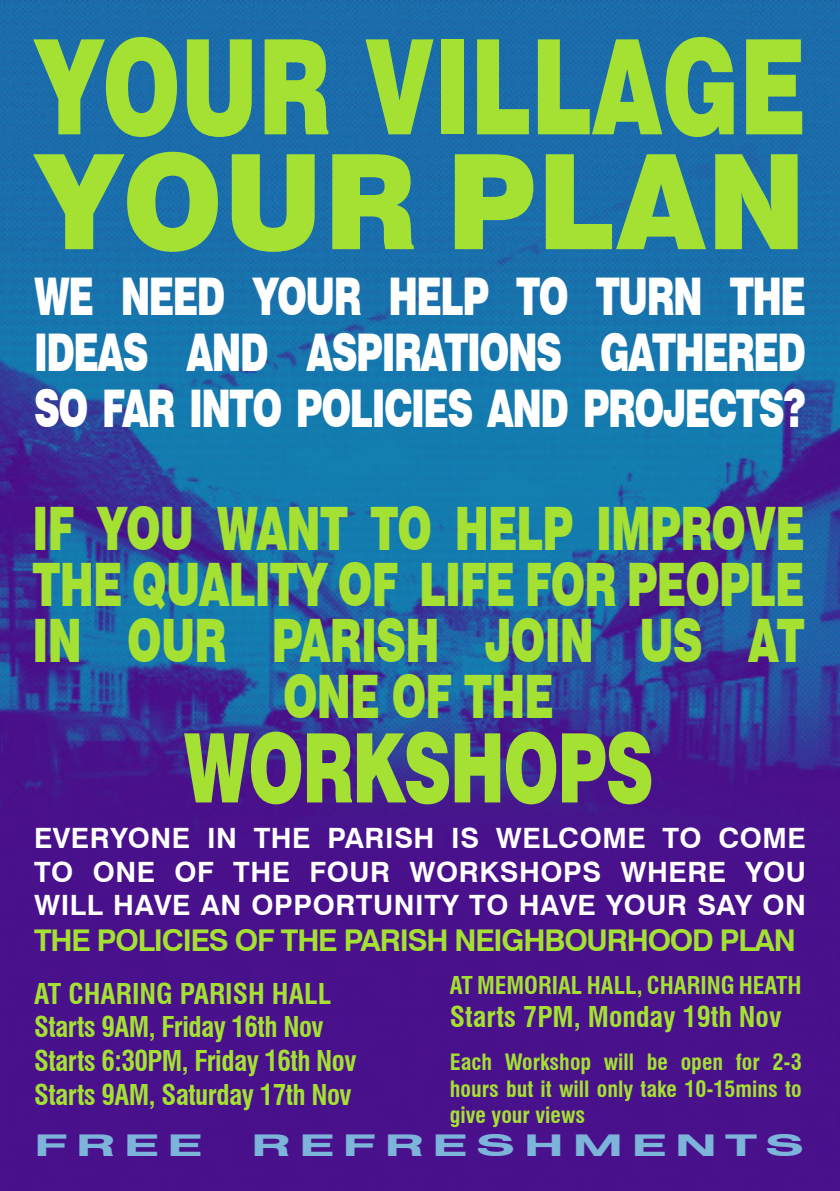
<style>
.page{position:relative;width:840px;height:1191px;background:#fff}
.page>*{position:absolute;margin:0;border:0;box-sizing:border-box;transform-origin:0 0}
.t1{font:900 132px "Swiss 721 BT";color:#a4e132;scale:.72 1}
.t2{font:900 132px "Swiss 721 BT";color:#a4e132;scale:.92 1}
.t3{font:900 96px "Swiss 721 BT";letter-spacing:-.02em;color:#a4e132;scale:.7 1}
.t4{font:900 60px "Swiss 721 BT";letter-spacing:-.02em;color:#a4e132;scale:.7 1}
.t5{font:900 52px/56px "Swiss 721 BT";letter-spacing:-.04em;color:#fff;scale:.7 1}
.t6{font:700 30px "Swiss 721 BT";letter-spacing:-.04em;color:#a4e132}
.t7{font:700 expanded 30px "Swiss 721 BT";letter-spacing:.18em;color:#7db4da;scale:1.54 1}
.t8{font:700 28px/33.6px "Swiss 721 BT";letter-spacing:.02em;color:#fff;text-align:justify}
.t9{font:700 condensed 28px "Swiss 721 BT";letter-spacing:-.02em;color:#a4e132}
.t10{font:700 condensed 28px "Swiss 721 BT";color:#a4e132}
.t11{font:700 condensed 24px "Swiss 721 BT";color:#a4e132}
.t12{font:700 condensed 22px/26.4px "Swiss 721 BT";color:#a4e132;text-align:justify}
</style>
<div class="page">
<img style="left:0;top:0;width:839px;height:1191px">
<p class="t1" style="left:34px;top:7px;width:1072px">YOUR VILLAGE</p>
<p class="t2" style="left:34px;top:122px;width:840px">YOUR PLAN</p>
<p class="t5" style="left:34px;top:268px;width:1103px">WE NEED YOUR HELP TO TURN THE</p>
<p class="t5" style="left:34px;top:324px;width:1103px">IDEAS AND ASPIRATIONS GATHERED<br>SO FAR INTO POLICIES AND PROJECTS?</p>
<p class="t4" style="left:33px;top:492px;width:1103px">IF YOU WANT TO HELP IMPROVE</p>
<p class="t4" style="left:33px;top:548px;width:1103px">THE QUALITY OF LIFE FOR PEOPLE</p>
<p class="t4" style="left:33px;top:604px;width:1103px">IN OUR PARISH JOIN US AT</p>
<p class="t4" style="left:283px;top:660px;width:388px">ONE OF THE</p>
<p class="t3" style="left:183px;top:710px;width:672px">WORKSHOPS</p>
<p class="t8" style="left:34px;top:821px;width:773px">EVERYONE IN THE PARISH IS WELCOME TO COME TO ONE OF THE FOUR WORKSHOPS WHERE YOU WILL HAVE AN OPPORTUNITY TO HAVE YOUR SAY ON</p>
<p class="t6" style="left:34px;top:922px;width:762px">THE POLICIES OF THE PARISH NEIGHBOURHOOD PLAN</p>
<p class="t10" style="left:34px;top:977px;width:298px">AT CHARING PARISH HALL</p>
<p class="t9" style="left:34px;top:1010px;width:291px">Starts 9AM, Friday 16th Nov</p>
<p class="t9" style="left:34px;top:1044px;width:324px">Starts 6:30PM, Friday 16th Nov</p>
<p class="t9" style="left:34px;top:1077px;width:319px">Starts 9AM, Saturday 17th Nov</p>
<p class="t7" style="left:34px;top:1126px;width:111px">FREE</p>
<p class="t7" style="left:251px;top:1126px;width:360px">REFRESHMENTS</p>
<p class="t11" style="left:449px;top:970px;width:353px">AT MEMORIAL HALL, CHARING HEATH</p>
<p class="t10" style="left:449px;top:1000px;width:333px">Starts 7PM, Monday 19th Nov</p>
<p class="t12" style="left:449px;top:1049px;width:353px">Each Workshop will be open for 2-3 hours but it will only take 10-15mins to give your views</p>
</div>
